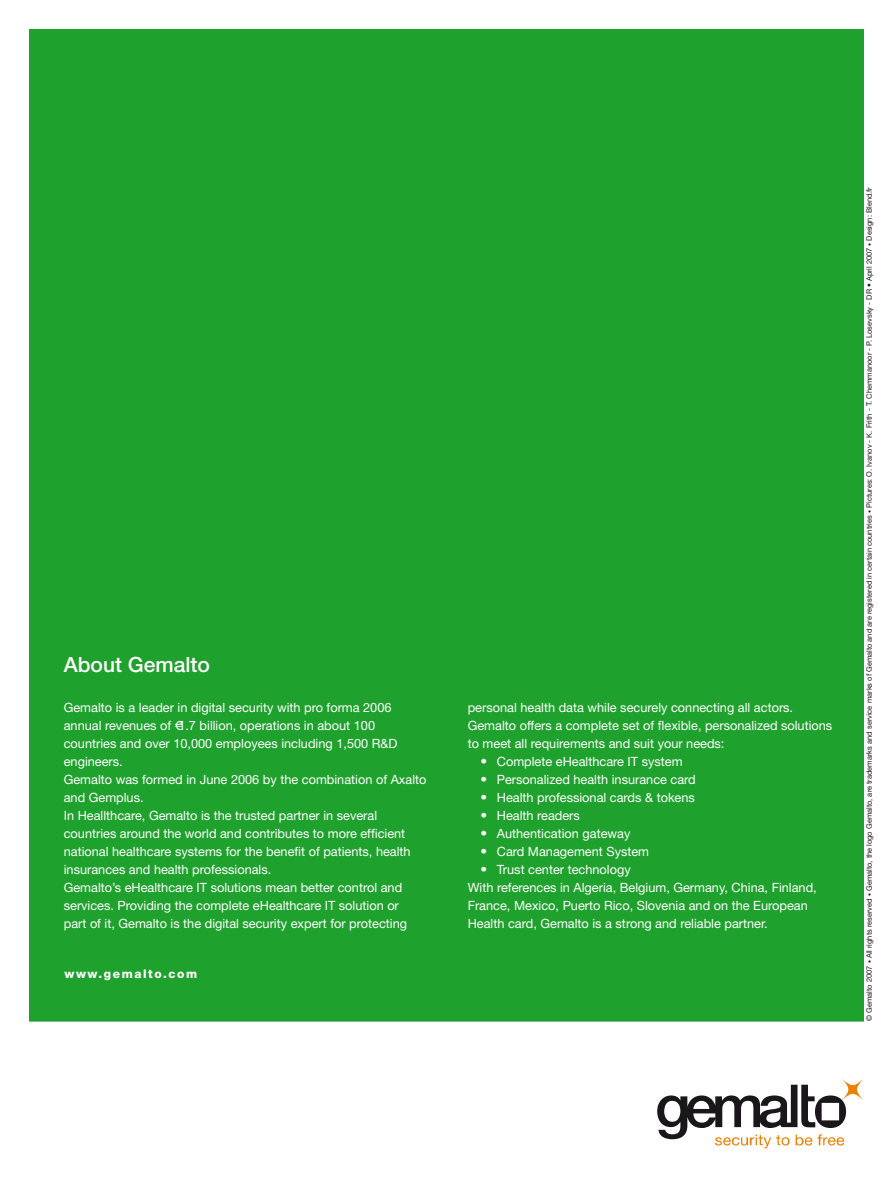
<style>
.page{position:relative;width:893px;height:1191px;background:#fff}
.page>*{position:absolute;margin:0;border:0;box-sizing:border-box;transform-origin:0 0}
.t1{font:500 21px "Helvetica Neue";color:#fff}
.t2{font:13.5px/18px "Helvetica Neue";color:#fff;text-align:justify}
.t3{font:12.75px/18px "Helvetica Neue";color:#fff}
.t4{font:800 12px "Helvetica Neue";letter-spacing:.13em;color:#fff}
.t5{font:7.5px "Helvetica Neue";color:#1a171b}
.s1{font-size:6px}
</style>
<div class="page">
<div style="left:30px;top:30px;width:833px;height:990px;background:#1fa12d"></div>
<svg style="left:657px;top:1079px;width:206px;height:69px"></svg>
<h1 class="t1" style="left:64px;top:652px;width:148px">About Gemalto</h1>
<p class="t3" style="left:64px;top:698px;width:364px">Gemalto is a leader in digital security with pro forma 2006 annual revenues of €1.7 billion, operations in about 100 countries and over 10,000 employees including 1,500 R&amp;D engineers.<br>Gemalto was formed in June 2006 by the combination of Axalto and Gemplus.<br>In Heallthcare, Gemalto is the trusted partner in several countries around the world and contributes to more efficient national healthcare systems for the benefit of patients, health insurances and health professionals.<br>Gemalto’s eHealthcare IT solutions mean better control and services. Providing the complete eHealthcare IT solution or<br>part of it, Gemalto is the digital security expert for protecting</p>
<p class="t3" style="left:468px;top:698px;width:327px">personal health data while securely connecting all actors.</p>
<p class="t3" style="left:468px;top:716px;width:366px">Gemalto offers a complete set of flexible, personalized solutions</p>
<p class="t3" style="left:468px;top:734px;width:258px">to meet all requirements and suit your needs:</p>
<p class="t3" style="left:497px;top:752px;width:187px">Complete eHealthcare IT system</p>
<p class="t3" style="left:497px;top:770px;width:201px">Personalized health insurance card</p>
<p class="t3" style="left:497px;top:788px;width:200px">Health professional cards &amp; tokens</p>
<p class="t3" style="left:497px;top:806px;width:85px">Health readers</p>
<p class="t3" style="left:497px;top:824px;width:135px">Authentication gateway</p>
<p class="t3" style="left:497px;top:842px;width:154px">Card Management System</p>
<p class="t3" style="left:497px;top:860px;width:135px">Trust center technology</p>
<p class="t3" style="left:468px;top:878px;width:351px">With references in Algeria, Belgium, Germany, China, Finland,</p>
<p class="t3" style="left:468px;top:896px;width:342px">France, Mexico, Puerto Rico, Slovenia and on the European</p>
<p class="t3" style="left:468px;top:914px;width:301px">Health card, Gemalto is a strong and reliable partner.</p>
<p class="t2" style="left:480px;top:751px;width:8px">• • • • • • •</p>
<p class="t4" style="left:65px;top:966px;width:134px">www.gemalto.com</p>
<p class="t5" style="left:865px;top:1020px;width:835px;rotate:-90deg">© Gemalto 2007 <span class="s1">•</span> All rights reserved <span class="s1">•</span> Gemalto, the logo Gemalto, are trademarks and service marks of Gemalto and are registered in certain countries <span class="s1">•</span> Pictures: O. Ivanov - K. Frith - T. Chemmanoor - P. Losevsky - DR • April 2007 <span class="s1">•</span> Design: Blend.fr</p>
</div>
